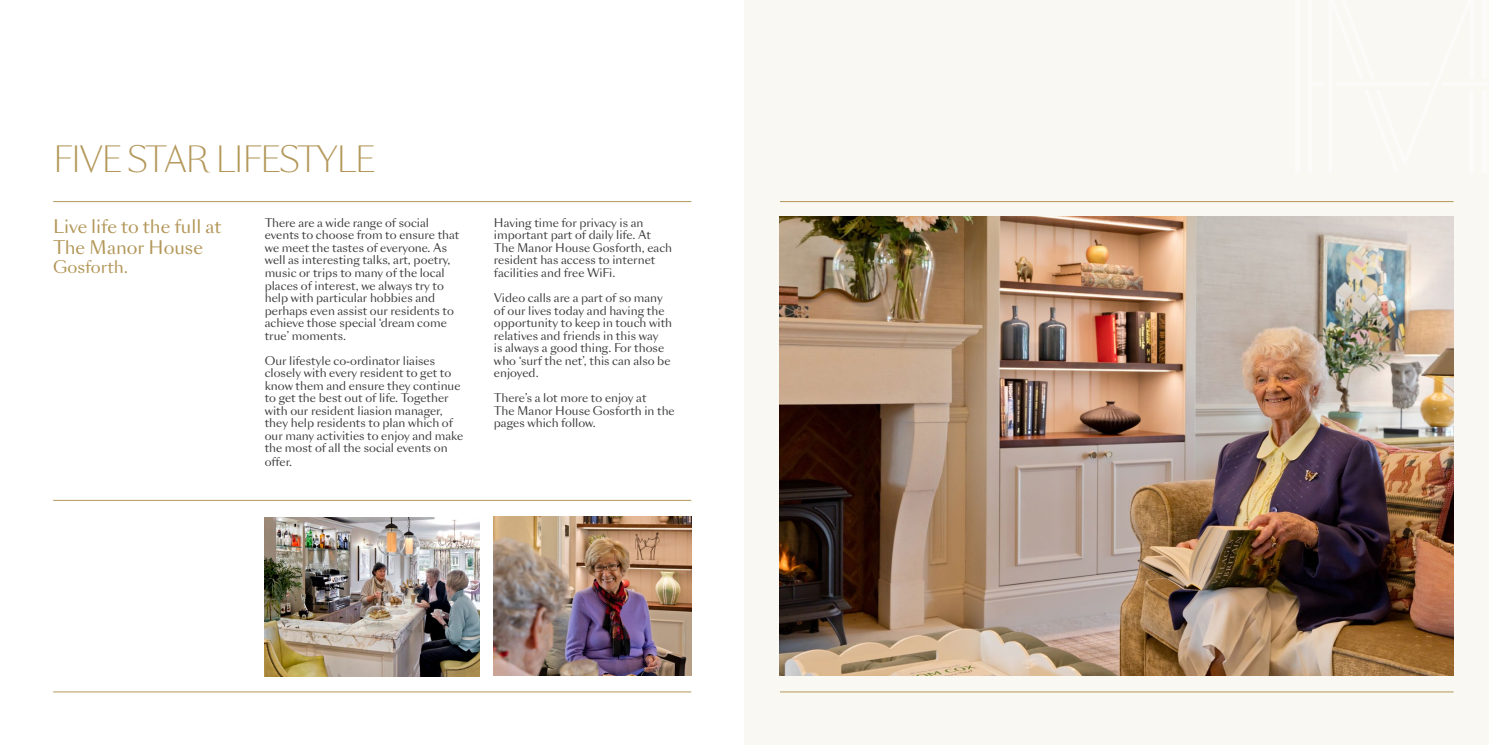
<style>
.page{position:relative;width:1489px;height:745px;background:#fff}
.page>*{position:absolute;margin:0;border:0;box-sizing:border-box;transform-origin:0 0}
.t1{font:300 33.75px "Sang Bleu Sans";letter-spacing:-.04em;color:#b39759}
.t2{font:17.5px/21px "Sang Bleu Sans";color:#b39759}
.t3{font:16.25px "Sang Bleu Sans";color:#b39759}
.t4{font:11.25px/12.5px "Sang Bleu Sans";color:#3e3e3f}
</style>
<div class="page">
<div style="left:744px;top:0;width:744px;height:744px;background:#f9f8f3"></div>
<hr style="left:53px;top:691px;width:638px;height:1px;background:#b39759">
<hr style="left:53px;top:201px;width:638px;height:1px;background:#b39759">
<img style="left:780px;top:216px;width:673px;height:458px">
<hr style="left:780px;top:691px;width:673px;height:1px;background:#b39759">
<hr style="left:780px;top:201px;width:673px;height:1px;background:#b39759">
<hr style="left:53px;top:500px;width:638px;height:1px;background:#b39759">
<img style="left:494px;top:516px;width:197px;height:159px">
<hr style="left:1295px;top:0;width:4px;height:172px;background:#fff">
<img style="left:265px;top:517px;width:215px;height:159px">
<p class="t1" style="left:53px;top:138px;width:323px">FIVE STAR LIFESTYLE</p>
<p class="t2" style="left:53px;top:215px;width:170px">Live life to the full at<br>The Manor House</p>
<p class="t3" style="left:53px;top:256px;width:77px">Gosforth.</p>
<p class="t4" style="left:265px;top:216px;width:196px">There are a wide range of social events to choose from to ensure that we meet the tastes of everyone. As well as interesting talks, art, poetry, music or trips to many of the local places of interest, we always try to help with particular hobbies and perhaps even assist our residents to achieve those special ‘dream come true’ moments.</p>
<p class="t4" style="left:265px;top:354px;width:200px">Our lifestyle co-ordinator liaises closely with every resident to get to know them and ensure they continue to get the best out of life. Together with our resident liasion manager, they help residents to plan which of our many activities to enjoy and make the most of all the social events on offer.</p>
<p class="t4" style="left:494px;top:216px;width:180px">Having time for privacy is an important part of daily life. At<br>The Manor House Gosforth, each resident has access to internet facilities and free WiFi.</p>
<p class="t4" style="left:494px;top:291px;width:180px">Video calls are a part of so many of our lives today and having the opportunity to keep in touch with relatives and friends in this way<br>is always a good thing. For those who ‘surf the net’, this can also be enjoyed.</p>
<p class="t4" style="left:494px;top:391px;width:154px">There’s a lot more to enjoy at</p>
<p class="t4" style="left:494px;top:404px;width:182px">The Manor House Gosforth in the pages which follow.</p>
</div>
